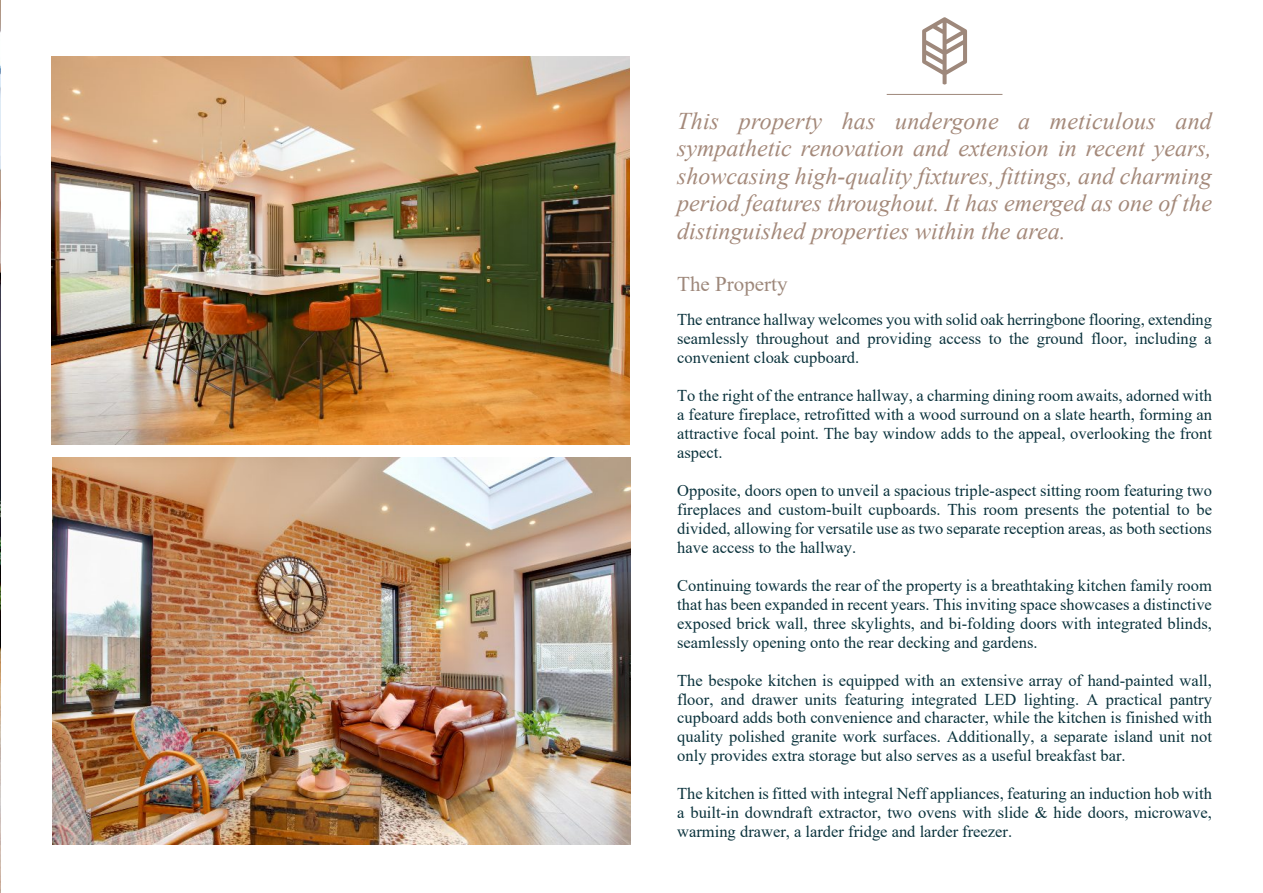
<style>
.page{position:relative;width:1263px;height:893px;background:#fff}
.page>*{position:absolute;margin:0;border:0;box-sizing:border-box;transform-origin:0 0}
.t1{font:italic 24px/27.6px "Times New Roman";color:#a4897a;text-align:justify}
.t2{font:21px "Times New Roman";color:#9e887b}
.t3{font:16.5px/18.9px "Times New Roman";color:#0b333d;text-align:justify}
</style>
<div class="page">
<img style="left:0;top:0;width:1px;height:893px">
<img style="left:51px;top:57px;width:578px;height:387px">
<img style="left:52px;top:457px;width:578px;height:388px">
<svg style="left:922px;top:17px;width:45px;height:68px"></svg>
<hr style="left:887px;top:94px;width:115px;height:1px;background:#9e887b">
<p class="t1" style="left:677px;top:109px;width:536px">This property has undergone a meticulous and sympathetic renovation and extension in recent years, showcasing high-quality fixtures, fittings, and charming period features throughout. It has emerged as one of the distinguished properties within the area.</p>
<p class="t2" style="left:677px;top:277px;width:112px">The Property</p>
<p class="t3" style="left:677px;top:312px;width:536px">The entrance hallway welcomes you with solid oak herringbone flooring, extending seamlessly throughout and providing access to the ground floor, including a convenient cloak cupboard.</p>
<p class="t3" style="left:677px;top:388px;width:536px">To the right of the entrance hallway, a charming dining room awaits, adorned with a feature fireplace, retrofitted with a wood surround on a slate hearth, forming an attractive focal point. The bay window adds to the appeal, overlooking the front aspect.</p>
<p class="t3" style="left:677px;top:482px;width:536px">Opposite, doors open to unveil a spacious triple-aspect sitting room featuring two fireplaces and custom-built cupboards. This room presents the potential to be divided, allowing for versatile use as two separate reception areas, as both sections have access to the hallway.</p>
<p class="t3" style="left:677px;top:577px;width:536px">Continuing towards the rear of the property is a breathtaking kitchen family room that has been expanded in recent years. This inviting space showcases a distinctive exposed brick wall, three skylights, and bi-folding doors with integrated blinds, seamlessly opening onto the rear decking and gardens.</p>
<p class="t3" style="left:677px;top:672px;width:536px">The bespoke kitchen is equipped with an extensive array of hand-painted wall, floor, and drawer units featuring integrated LED lighting. A practical pantry cupboard adds both convenience and character, while the kitchen is finished with quality polished granite work surfaces. Additionally, a separate island unit not only provides extra storage but also serves as a useful breakfast bar.</p>
<p class="t3" style="left:677px;top:786px;width:536px">The kitchen is fitted with integral Neff appliances, featuring an induction hob with a built-in downdraft extractor, two ovens with slide &amp; hide doors, microwave, warming drawer, a larder fridge and larder freezer.</p>
</div>
